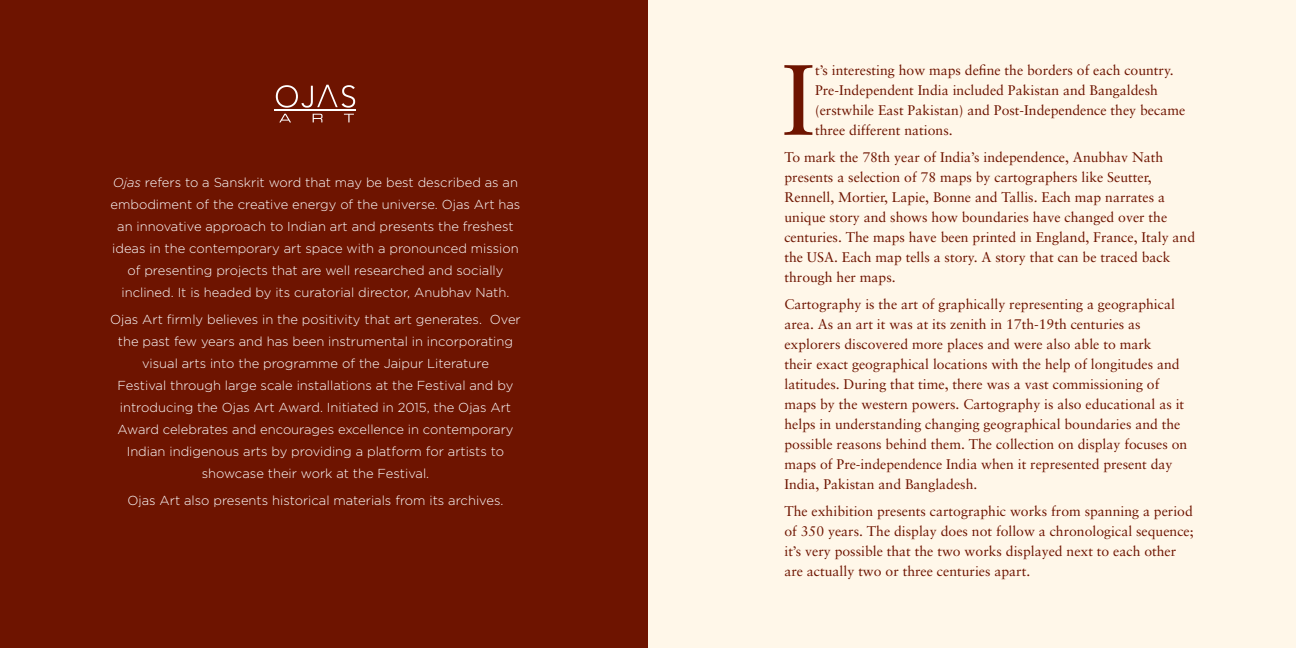
<style>
.page{position:relative;width:1296px;height:648px;background:#fff}
.page>*{position:absolute;margin:0;border:0;box-sizing:border-box;transform-origin:0 0}
.t1{font:100px "Sabon";color:#6e1400}
.t2{font:14px/20px "Sabon";color:#6e1400}
.t3{font:300 13px/22px "Gotham";color:#fff;text-align:center}
.s1{font-style:italic}
</style>
<div class="page">
<div style="left:0;top:0;width:648px;height:648px;background:#6e1400"></div>
<svg style="left:279px;top:114px;width:75px;height:8px"></svg>
<hr style="left:275px;top:110px;width:81px;height:1px;background:#fff">
<svg style="left:276px;top:85px;width:79px;height:23px"></svg>
<div style="left:648px;top:0;width:648px;height:648px;background:#fff7e9"></div>
<p class="t3" style="left:111px;top:171px;width:411px"><span class="s1">Ojas</span> refers to a Sanskrit word that may be best described as an embodiment of the creative energy of the universe. Ojas Art has an innovative approach to Indian art and presents the freshest ideas in the contemporary art space with a pronounced mission of presenting projects that are well researched and socially inclined. It is headed by its curatorial director, Anubhav Nath.</p>
<p class="t3" style="left:110px;top:308px;width:412px">Ojas Art firmly believes in the positivity that art generates. Over the past few years and has been instrumental in incorporating visual arts into the programme of the Jaipur Literature<br>Festival through large scale installations at the Festival and by introducing the Ojas Art Award. Initiated in 2015, the Ojas Art Award celebrates and encourages excellence in contemporary Indian indigenous arts by providing a platform for artists to showcase their work at the Festival.</p>
<p class="t3" style="left:127px;top:489px;width:378px">Ojas Art also presents historical materials from its archives.</p>
<h1 class="t1" style="left:782px;top:40px;width:35px">I</h1>
<p class="t2" style="left:815px;top:60px;width:372px">t’s interesting how maps define the borders of each country.<br>Pre-Independent India included Pakistan and Bangaldesh (erstwhile East Pakistan) and Post-Independence they became three different nations.</p>
<p class="t2" style="left:784px;top:147px;width:412px">To mark the 78th year of India’s independence, Anubhav Nath presents a selection of 78 maps by cartographers like Seutter, Rennell, Mortier, Lapie, Bonne and Tallis. Each map narrates a unique story and shows how boundaries have changed over the centuries. The maps have been printed in England, France, Italy and the USA. Each map tells a story. A story that can be traced back through her maps.</p>
<p class="t2" style="left:784px;top:294px;width:404px">Cartography is the art of graphically representing a geographical area. As an art it was at its zenith in 17th-19th centuries as explorers discovered more places and were also able to mark<br>their exact geographical locations with the help of longitudes and latitudes. During that time, there was a vast commissioning of maps by the western powers. Cartography is also educational as it helps in understanding changing geographical boundaries and the possible reasons behind them. The collection on display focuses on maps of Pre-independence India when it represented present day India, Pakistan and Bangladesh.</p>
<p class="t2" style="left:784px;top:501px;width:411px">The exhibition presents cartographic works from spanning a period of 350 years. The display does not follow a chronological sequence; it’s very possible that the two works displayed next to each other are actually two or three centuries apart.</p>
</div>
